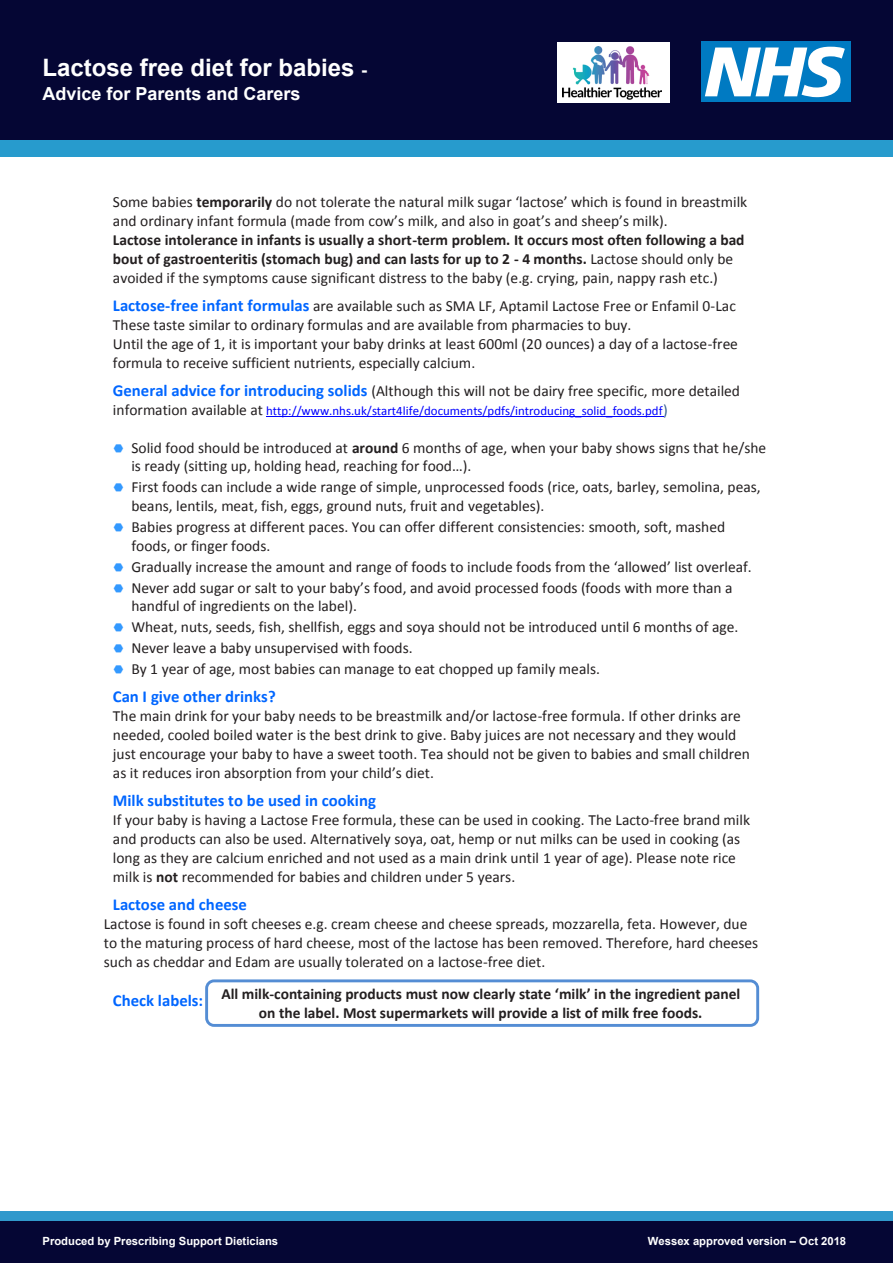
<style>
.page{position:relative;width:893px;height:1263px;background:#fff}
.page>*{position:absolute;margin:0;border:0;box-sizing:border-box;transform-origin:0 0}
.t1{font:700 24px "Arial";color:#fff}
.t2{font:700 18px "Arial";color:#fff}
.t3{font:700 16.65px "Calibri";color:#06f}
.t4{font:15.45px/18.9px "Calibri";color:#231f20}
.t5{font:700 15.45px/18.9px "Calibri";color:#231f20}
.t6{font:12.9px "Calibri";color:#00f}
.t7{font:700 11.25px "Arial";color:#fff}
.s1{font-size:18px}
.s2{font-weight:700}
.s3{font-weight:400}
.s4{font-weight:700;font-size:16.65px;color:#06f}
.s5{font-size:15.45px;color:#231f20}
.s6{font-size:15.45px;color:#365f91}
.s7{font-size:16.65px;color:#06f}
</style>
<div class="page">
<div style="left:0;top:1211px;width:893px;height:52px;background:#3199cc"></div>
<div style="left:0;top:1222px;width:893px;height:41px;background:#050634"></div>
<div style="left:0;top:0;width:893px;height:142px;background:#050634"></div>
<div style="left:0;top:141px;width:893px;height:16px;background:#279bcd"></div>
<div style="left:701px;top:42px;width:149px;height:60px;background:#007ac2"></div>
<svg style="left:705px;top:47px;width:140px;height:50px"></svg>
<div style="left:557px;top:42px;width:112px;height:60px;background:#fff"></div>
<img style="left:563px;top:46px;width:99px;height:54px">
<hr style="left:266px;top:416px;width:397px;height:1px;background:#00f">
<div style="left:205px;top:979px;width:554px;height:48px;border:3px solid #548dd4;border-radius:7px"></div>
<p class="t1" style="left:43px;top:52px;width:326px">Lactose free diet for babies <span class="s1">-</span></p>
<p class="t2" style="left:43px;top:82px;width:260px">Advice for Parents and Carers</p>
<p class="t4" style="left:113px;top:193px;width:636px">Some babies <span class="s2">temporarily</span> do not tolerate the natural milk sugar ‘lactose’ which is found in breastmilk and ordinary infant formula (made from cow’s milk, and also in goat’s and sheep’s milk).</p>
<p class="t5" style="left:113px;top:230px;width:633px">Lactose intolerance in infants is usually a short-term problem. It occurs most often following a bad bout of gastroenteritis (stomach bug) and can lasts for up to 2 - 4 months. <span class="s3">Lactose should only be avoided if the symptoms cause significant distress to the baby (e.g. crying, pain, nappy rash etc.)</span></p>
<p class="t4" style="left:113px;top:296px;width:627px"><span class="s4">Lactose-free infant formulas</span> are available such as SMA LF, Aptamil Lactose Free or Enfamil 0-Lac These taste similar to ordinary formulas and are available from pharmacies to buy.<br>Until the age of 1, it is important your baby drinks at least 600ml (20 ounces) a day of a lactose-free formula to receive sufficient nutrients, especially calcium.</p>
<p class="t4" style="left:113px;top:381px;width:628px"><span class="s4">General advice for introducing solids</span> (Although this will not be dairy free specific, more detailed</p>
<p class="t6" style="left:113px;top:402px;width:556px"><span class="s5">information available at</span> http://www.nhs.uk/start4life/documents/pdfs/introducing_solid_foods.pdf<span class="s6">)</span></p>
<p class="t4" style="left:131px;top:438px;width:636px">Solid food should be introduced at <span class="s2">around</span> 6 months of age, when your baby shows signs that he/she is ready (sitting up, holding head, reaching for food…).</p>
<p class="t4" style="left:131px;top:478px;width:631px">First foods can include a wide range of simple, unprocessed foods (rice, oats, barley, semolina, peas, beans, lentils, meat, fish, eggs, ground nuts, fruit and vegetables).</p>
<p class="t4" style="left:131px;top:518px;width:595px">Babies progress at different paces. You can offer different consistencies: smooth, soft, mashed foods, or finger foods.</p>
<p class="t4" style="left:131px;top:556px;width:622px;line-height:21px">Gradually increase the amount and range of foods to include foods from the ‘allowed’ list overleaf.<br>Never add sugar or salt to your baby’s food, and avoid processed foods (foods with more than a</p>
<p class="t4" style="left:131px;top:596px;width:608px;line-height:20.9px">handful of ingredients on the label).<br>Wheat, nuts, seeds, fish, shellfish, eggs and soya should not be introduced until 6 months of age.<br>Never leave a baby unsupervised with foods.<br>By 1 year of age, most babies can manage to eat chopped up family meals.</p>
<p class="t3" style="left:113px;top:686px;width:164px">Can I give other drinks?</p>
<p class="t4" style="left:113px;top:707px;width:639px">The main drink for your baby needs to be breastmilk and/or lactose-free formula. If other drinks are needed, cooled boiled water is the best drink to give. Baby juices are not necessary and they would just encourage your baby to have a sweet tooth. Tea should not be given to babies and small children as it reduces iron absorption from your child’s diet.</p>
<p class="t3" style="left:113px;top:789px;width:265px">Milk substitutes to be used in cooking</p>
<p class="t4" style="left:113px;top:810px;width:639px">If your baby is having a Lactose Free formula, these can be used in cooking. The Lacto-free brand milk and products can also be used. Alternatively soya, oat, hemp or nut milks can be used in cooking (as long as they are calcium enriched and not used as a main drink until 1 year of age). Please note rice milk is <span class="s2">not</span> recommended for babies and children under 5 years.</p>
<p class="t3" style="left:113px;top:893px;width:136px">Lactose and cheese</p>
<p class="t4" style="left:104px;top:914px;width:656px">Lactose is found in soft cheeses e.g. cream cheese and cheese spreads, mozzarella, feta. However, due to the maturing process of hard cheese, most of the lactose has been removed. Therefore, hard cheeses such as cheddar and Edam are usually tolerated on a lactose-free diet.</p>
<p class="t5" style="left:259px;top:985px;width:483px;text-indent:-146px"><span class="s7">Check labels:</span> All milk-containing products must now clearly state ‘milk’ in the ingredient panel on the label. Most supermarkets will provide a list of milk free foods.</p>
<p class="t7" style="left:43px;top:1233px;width:237px">Produced by Prescribing Support Dieticians</p>
<p class="t7" style="left:648px;top:1233px;width:200px">Wessex approved version – Oct 2018</p>
</div>
